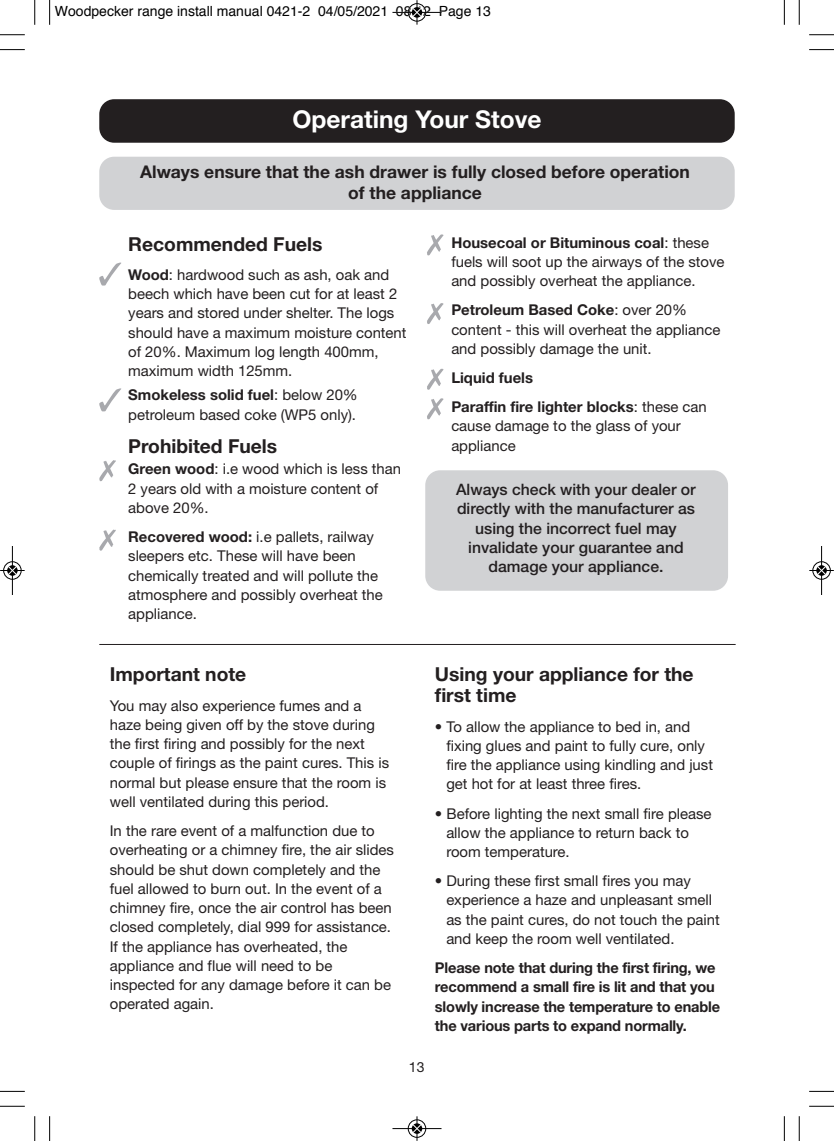
<style>
.page{position:relative;width:834px;height:1141px;background:#fff}
.page>*{position:absolute;margin:0;border:0;box-sizing:border-box;transform-origin:0 0}
.t1{font:700 24.5px "Helvetica Neue";color:#fff}
.t2{font:700 19.25px/21px "Helvetica Neue";color:#231f20}
.t3{font:700 17.5px/21px "Helvetica Neue";color:#231f20;text-align:center}
.t4{font:500 15.75px/19.2px "Helvetica Neue";color:#231f20;text-align:center}
.t5{font:14.88px/19.2px "Helvetica Neue";color:#231f20}
.t6{font:700 14.88px/19.2px "Helvetica Neue";letter-spacing:-.01em;color:#231f20}
.t7{font:14px "Helvetica";color:#000}
.t8{font:14px "Helvetica Neue";color:#231f20}
.s1{font-weight:700}
.s2{font-weight:400}
</style>
<div class="page">
<svg style="left:99px;top:263px;width:22px;height:23px"></svg>
<svg style="left:99px;top:388px;width:22px;height:23px"></svg>
<svg style="left:99px;top:460px;width:17px;height:21px"></svg>
<svg style="left:99px;top:529px;width:17px;height:22px"></svg>
<div style="left:99px;top:99px;width:635px;height:44px;background:#231f20;border-radius:15px"></div>
<div style="left:99px;top:157px;width:635px;height:53px;background:#d1d2d4;border-radius:15px"></div>
<div style="left:425px;top:470px;width:303px;height:121px;background:#d1d2d4;border-radius:15px"></div>
<svg style="left:427px;top:234px;width:16px;height:21px"></svg>
<svg style="left:427px;top:303px;width:16px;height:21px"></svg>
<svg style="left:427px;top:369px;width:16px;height:21px"></svg>
<svg style="left:427px;top:398px;width:16px;height:21px"></svg>
<hr style="left:99px;top:644px;width:636px;height:1px;background:#231f20">
<svg style="left:49px;top:0;width:1px;height:25px"></svg>
<svg style="left:0;top:49px;width:25px;height:1px"></svg>
<svg style="left:783px;top:0;width:1px;height:25px"></svg>
<svg style="left:809px;top:49px;width:24px;height:1px"></svg>
<svg style="left:49px;top:1116px;width:1px;height:25px"></svg>
<svg style="left:0;top:1091px;width:25px;height:1px"></svg>
<svg style="left:783px;top:1116px;width:1px;height:25px"></svg>
<svg style="left:809px;top:1091px;width:24px;height:1px"></svg>
<svg style="left:34px;top:0;width:1px;height:25px"></svg>
<svg style="left:0;top:34px;width:25px;height:1px"></svg>
<svg style="left:798px;top:0;width:1px;height:25px"></svg>
<svg style="left:809px;top:34px;width:24px;height:1px"></svg>
<svg style="left:34px;top:1116px;width:1px;height:25px"></svg>
<svg style="left:0;top:1106px;width:25px;height:1px"></svg>
<svg style="left:798px;top:1116px;width:1px;height:25px"></svg>
<svg style="left:809px;top:1106px;width:24px;height:1px"></svg>
<div style="left:407px;top:3px;width:19px;height:19px;border:1px solid #fff;border-radius:50%"></div>
<hr style="left:392px;top:12px;width:49px;height:1px;background:#000">
<div style="left:408px;top:3px;width:18px;height:18px;border:1px solid #000;border-radius:50%"></div>
<svg style="left:412px;top:0;width:9px;height:25px"></svg>
<div style="left:407px;top:1119px;width:19px;height:19px;border:1px solid #fff;border-radius:50%"></div>
<hr style="left:392px;top:1128px;width:49px;height:1px;background:#000">
<div style="left:408px;top:1120px;width:18px;height:18px;border:1px solid #000;border-radius:50%"></div>
<svg style="left:412px;top:1116px;width:9px;height:25px"></svg>
<div style="left:3px;top:561px;width:19px;height:19px;border:1px solid #fff;border-radius:50%"></div>
<hr style="left:12px;top:546px;width:1px;height:49px;background:#000">
<div style="left:3px;top:562px;width:18px;height:17px;border:1px solid #000;border-radius:50%"></div>
<svg style="left:0;top:566px;width:25px;height:9px"></svg>
<div style="left:812px;top:561px;width:18px;height:19px;border:1px solid #fff;border-radius:50%"></div>
<hr style="left:821px;top:546px;width:1px;height:49px;background:#000">
<div style="left:812px;top:562px;width:18px;height:17px;border:1px solid #000;border-radius:50%"></div>
<svg style="left:809px;top:566px;width:24px;height:9px"></svg>
<p class="t7" style="left:55px;top:5px;width:437px">Woodpecker range install manual 0421-2 04/05/2021 08:12 Page 13</p>
<h1 class="t1" style="left:292px;top:111px;width:250px">Operating Your Stove</h1>
<p class="t3" style="left:140px;top:163px;width:551px">Always ensure that the ash drawer is fully closed before operation of the appliance</p>
<p class="t2" style="left:128px;top:235px;width:196px">Recommended Fuels</p>
<p class="t5" style="left:128px;top:266px;width:280px"><span class="s1">Wood</span>: hardwood such as ash, oak and beech which have been cut for at least 2 years and stored under shelter. The logs should have a maximum moisture content of 20%. Maximum log length 400mm, maximum width 125mm.</p>
<p class="t5" style="left:128px;top:387px;width:231px"><span class="s1">Smokeless solid fuel</span>: below 20% petroleum based coke (WP5 only).</p>
<p class="t2" style="left:128px;top:437px;width:150px">Prohibited Fuels</p>
<p class="t5" style="left:128px;top:461px;width:274px"><span class="s1">Green wood</span>: i.e wood which is less than<br>2 years old with a moisture content of above 20%.</p>
<p class="t5" style="left:128px;top:529px;width:256px"><span class="s1">Recovered wood:</span> i.e pallets, railway sleepers etc. These will have been chemically treated and will pollute the atmosphere and possibly overheat the appliance.</p>
<p class="t5" style="left:451px;top:234px;width:275px"><span class="s1">Housecoal or Bituminous coal</span>: these fuels will soot up the airways of the stove and possibly overheat the appliance.</p>
<p class="t5" style="left:451px;top:302px;width:270px"><span class="s1">Petroleum Based Coke</span>: over 20% content - this will overheat the appliance and possibly damage the unit.</p>
<p class="t6" style="left:451px;top:364px;width:257px;line-height:29.2px">Liquid fuels<br>Paraffin fire lighter blocks<span class="s2">: these can</span></p>
<p class="t5" style="left:451px;top:418px;width:231px">cause damage to the glass of your appliance</p>
<p class="t4" style="left:456px;top:481px;width:241px">Always check with your dealer or directly with the manufacturer as using the incorrect fuel may invalidate your guarantee and damage your appliance.</p>
<p class="t2" style="left:110px;top:666px;width:138px">Important note</p>
<p class="t5" style="left:110px;top:697px;width:281px">You may also experience fumes and a haze being given off by the stove during the first firing and possibly for the next couple of firings as the paint cures. This is normal but please ensure that the room is well ventilated during this period.</p>
<p class="t5" style="left:110px;top:823px;width:286px">In the rare event of a malfunction due to overheating or a chimney fire, the air slides should be shut down completely and the fuel allowed to burn out. In the event of a chimney fire, once the air control has been closed completely, dial 999 for assistance.<br>If the appliance has overheated, the appliance and flue will need to be inspected for any damage before it can be operated again.</p>
<p class="t2" style="left:435px;top:666px;width:260px">Using your appliance for the first time</p>
<p class="t5" style="left:446px;top:718px;width:268px;text-indent:-11px">• To allow the appliance to bed in, and fixing glues and paint to fully cure, only fire the appliance using kindling and just get hot for at least three fires.</p>
<p class="t5" style="left:446px;top:805px;width:267px;text-indent:-11px">• Before lighting the next small fire please allow the appliance to return back to room temperature.</p>
<p class="t5" style="left:446px;top:873px;width:275px;text-indent:-11px">• During these first small fires you may experience a haze and unpleasant smell as the paint cures, do not touch the paint and keep the room well ventilated.</p>
<p class="t6" style="left:435px;top:960px;width:287px">Please note that during the first firing, we recommend a small fire is lit and that you slowly increase the temperature to enable the various parts to expand normally.</p>
<p class="t8" style="left:409px;top:1062px;width:17px">13</p>
</div>
